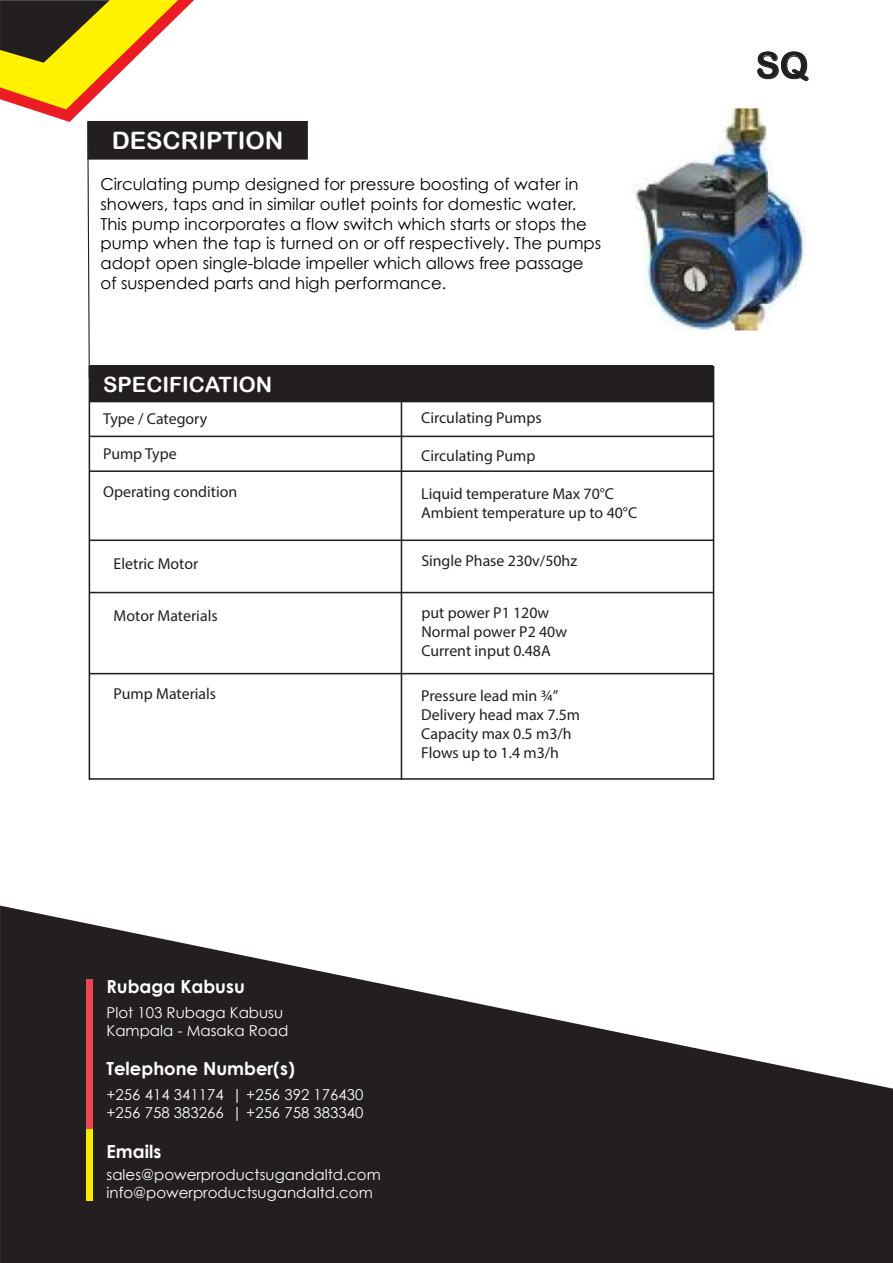
<style>
.page{position:relative;width:893px;height:1263px;background:#fff}
.page>*{position:absolute;margin:0;border:0;box-sizing:border-box;transform-origin:0 0}
.t1{font:36px "Arial Rounded MT Bold";color:#231f20}
.t2{font:24px "Arial Rounded MT Bold";color:#fff}
.t3{font:21.15px "Arial Rounded MT Bold";color:#fff}
.t4{font:700 18px "Century Gothic";color:#fff}
.t5{font:16.5px/19.8px "Century Gothic";color:#000}
.t6{font:15.9px/19px "Myriad Pro";color:#231f20}
.t7{font:15px/18px "Century Gothic";color:#fff}
</style>
<div class="page">
<hr style="left:89px;top:778px;width:624px;height:2px;background:#231f20">
<hr style="left:89px;top:673px;width:624px;height:1px;background:#231f20">
<hr style="left:89px;top:592px;width:624px;height:1px;background:#231f20">
<hr style="left:89px;top:540px;width:624px;height:1px;background:#231f20">
<hr style="left:89px;top:470px;width:624px;height:2px;background:#231f20">
<hr style="left:89px;top:436px;width:624px;height:1px;background:#231f20">
<hr style="left:89px;top:401px;width:624px;height:1px;background:#231f20">
<hr style="left:400px;top:367px;width:2px;height:661px;background:#231f20">
<div style="left:90px;top:366px;width:622px;height:36px;background:#231f20"></div>
<div style="left:84px;top:780px;width:634px;height:280px;background:#fff"></div>
<div style="left:88px;top:121px;width:220px;height:39px;background:#231f20;border:1px solid #231f20"></div>
<svg style="left:0;top:0;width:194px;height:379px"></svg>
<svg style="left:757px;top:51px;width:52px;height:30px"></svg>
<svg style="left:0;top:906px;width:892px;height:357px;fill:#231f20"></svg>
<div style="left:86px;top:979px;width:6px;height:150px;background:#ef4452"></div>
<div style="left:86px;top:1129px;width:6px;height:72px;background:#f5eb02"></div>
<img style="left:635px;top:108px;width:173px;height:222px">
<h2 class="t2" style="left:112px;top:126px;width:173px">DESCRIPTION</h2>
<p class="t5" style="left:100px;top:174px;width:502px">Circulating pump designed for pressure boosting of water in showers, taps and in similar outlet points for domestic water.<br>This pump incorporates a flow switch which starts or stops the pump when the tap is turned on or off respectively. The pumps adopt open single-blade impeller which allows free passage of suspended parts and high performance.</p>
<h3 class="t3" style="left:103px;top:372px;width:171px">SPECIFICATION</h3>
<p class="t6" style="left:103px;top:409px;width:106px">Type / Category</p>
<p class="t6" style="left:421px;top:408px;width:122px">Circulating Pumps</p>
<p class="t6" style="left:421px;top:445px;width:116px">Circulating Pump</p>
<p class="t6" style="left:103px;top:481px;width:136px">Operating condition</p>
<p class="t6" style="left:421px;top:483px;width:217px">Liquid temperature Max 70°C<br>Ambient temperature up to 40°C</p>
<p class="t6" style="left:103px;top:444px;width:75px">Pump Type</p>
<p class="t6" style="left:114px;top:554px;width:86px">Eletric Motor</p>
<p class="t6" style="left:114px;top:606px;width:105px">Motor Materials</p>
<p class="t6" style="left:421px;top:551px;width:157px">Single Phase 230v/50hz</p>
<p class="t6" style="left:421px;top:603px;width:147px">put power P1 120w<br>Normal power P2 40w<br>Current input 0.48A</p>
<p class="t6" style="left:114px;top:684px;width:104px">Pump Materials</p>
<p class="t6" style="left:421px;top:685px;width:160px">Pressure lead min ¾”<br>Delivery head max 7.5m<br>Capacity max 0.5 m3/h<br>Flows up to 1.4 m3/h</p>
<p class="t4" style="left:106px;top:973px;width:140px">Rubaga Kabusu</p>
<p class="t7" style="left:106px;top:1004px;width:183px">Plot 103 Rubaga Kabusu<br>Kampala - Masaka Road</p>
<p class="t4" style="left:106px;top:1055px;width:190px">Telephone Number(s)</p>
<p class="t7" style="left:106px;top:1085px;width:258px">+256 414 341174 | +256 392 176430 +256 758 383266 | +256 758 383340</p>
<p class="t4" style="left:106px;top:1138px;width:56px">Emails</p>
<p class="t7" style="left:106px;top:1166px;width:276px">sales@powerproductsugandaltd.com info@powerproductsugandaltd.com</p>
<h1 class="t1" style="left:755px;top:44px;width:54px">SQ</h1>
</div>
